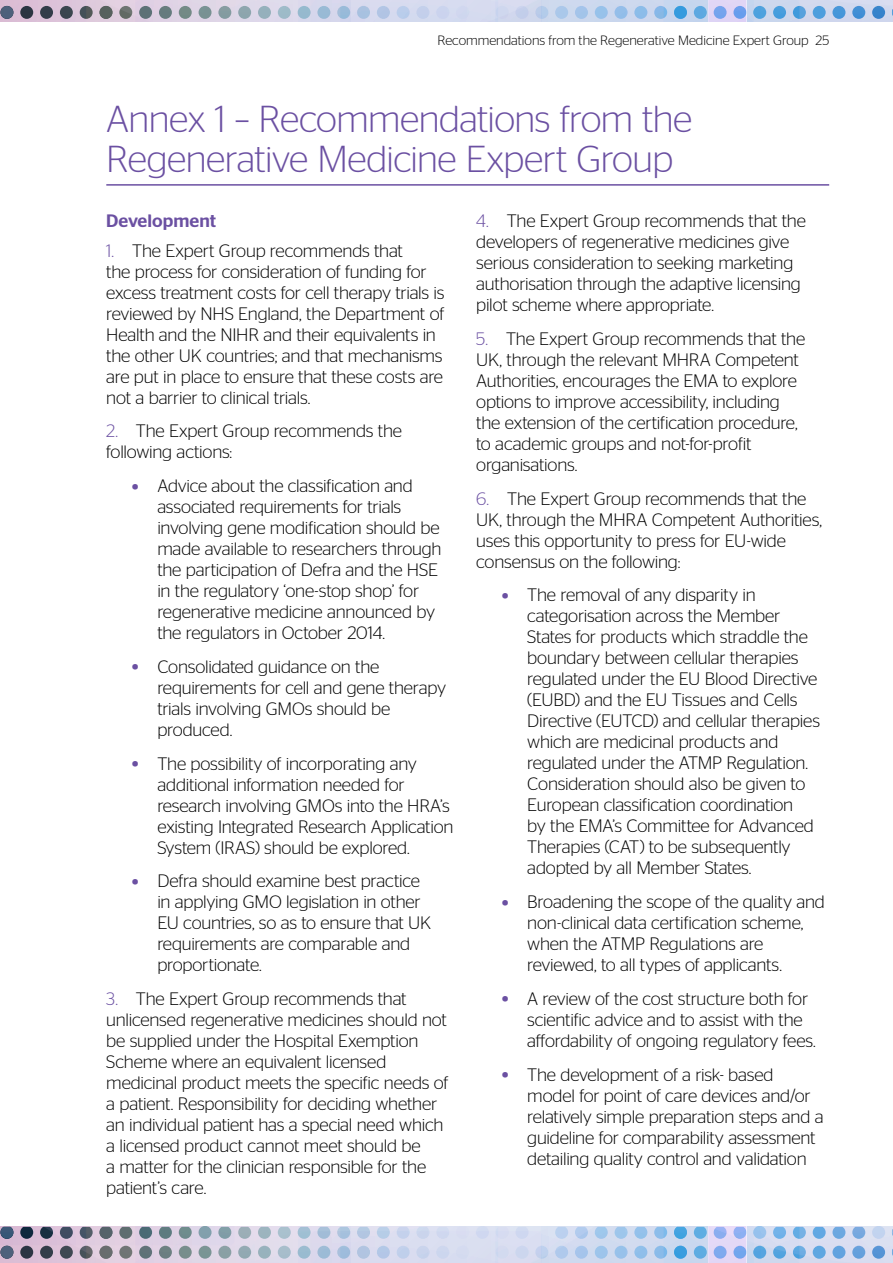
<style>
.page{position:relative;width:893px;height:1263px;background:#fff}
.page>*{position:absolute;margin:0;border:0;box-sizing:border-box;transform-origin:0 0}
.t1{font:300 37.5px/40.5px "Stag Sans";letter-spacing:-.015em;color:#6b50a2}
.t2{font:300 18px/21px "Stag Sans";letter-spacing:-.01em;color:#000}
.t3{font:500 18px "Stag Sans";color:#6b50a2}
.t4{font:300 13.5px "Stag Sans";color:#000}
.s1{color:#6b50a2}
.s2{font-size:24px;color:#6b50a2}
</style>
<div class="page">
<svg style="left:0;top:0;width:893px;height:21px;background:#bac4dd"></svg>
<svg style="left:0;top:1227px;width:893px;height:36px;background:#bcc6dd"></svg>
<hr style="left:106px;top:184px;width:723px;height:2px;background:#6b50a2">
<p class="t4" style="left:437px;top:33px;width:393px">Recommendations from the Regenerative Medicine Expert Group 25</p>
<h1 class="t1" style="left:106px;top:98px;width:587px">Annex 1 – Recommendations from the<br>Regenerative Medicine Expert Group</h1>
<p class="t3" style="left:106px;top:210px;width:111px">Development</p>
<p class="t2" style="left:106px;top:239px;width:340px"><span class="s1">1.</span> The Expert Group recommends that<br>the process for consideration of funding for excess treatment costs for cell therapy trials is reviewed by NHS England, the Department of Health and the NIHR and their equivalents in the other UK countries; and that mechanisms are put in place to ensure that these costs are not a barrier to clinical trials.</p>
<p class="t2" style="left:106px;top:420px;width:297px"><span class="s1">2.</span> The Expert Group recommends the following actions:</p>
<p class="t2" style="left:157px;top:475px;width:286px;text-indent:-26px"><span class="s2">•</span> Advice about the classification and associated requirements for trials involving gene modification should be made available to researchers through the participation of Defra and the HSE in the regulatory ‘one-stop shop’ for regenerative medicine announced by the regulators in October 2014.</p>
<p class="t2" style="left:157px;top:656px;width:290px;text-indent:-26px"><span class="s2">•</span> Consolidated guidance on the requirements for cell and gene therapy trials involving GMOs should be produced.</p>
<p class="t2" style="left:157px;top:753px;width:298px;text-indent:-26px"><span class="s2">•</span> The possibility of incorporating any additional information needed for research involving GMOs into the HRA’s existing Integrated Research Application System (IRAS) should be explored.</p>
<p class="t2" style="left:157px;top:870px;width:276px;text-indent:-26px"><span class="s2">•</span> Defra should examine best practice in applying GMO legislation in other<br>EU countries, so as to ensure that UK requirements are comparable and proportionate.</p>
<p class="t2" style="left:106px;top:988px;width:343px"><span class="s1">3.</span> The Expert Group recommends that unlicensed regenerative medicines should not be supplied under the Hospital Exemption Scheme where an equivalent licensed medicinal product meets the specific needs of a patient. Responsibility for deciding whether an individual patient has a special need which a licensed product cannot meet should be<br>a matter for the clinician responsible for the patient’s care.</p>
<p class="t2" style="left:476px;top:210px;width:331px"><span class="s1">4.</span> The Expert Group recommends that the developers of regenerative medicines give serious consideration to seeking marketing authorisation through the adaptive licensing pilot scheme where appropriate.</p>
<p class="t2" style="left:476px;top:328px;width:330px"><span class="s1">5.</span> The Expert Group recommends that the UK, through the relevant MHRA Competent Authorities, encourages the EMA to explore options to improve accessibility, including the extension of the certification procedure, to academic groups and not-for-profit organisations.</p>
<p class="t2" style="left:476px;top:488px;width:347px"><span class="s1">6.</span> The Expert Group recommends that the UK, through the MHRA Competent Authorities, uses this opportunity to press for EU-wide consensus on the following:</p>
<p class="t2" style="left:527px;top:584px;width:294px;text-indent:-26px"><span class="s2">•</span> The removal of any disparity in categorisation across the Member States for products which straddle the boundary between cellular therapies regulated under the EU Blood Directive (EUBD) and the EU Tissues and Cells Directive (EUTCD) and cellular therapies which are medicinal products and regulated under the ATMP Regulation.<br>Consideration should also be given to European classification coordination<br>by the EMA’s Committee for Advanced Therapies (CAT) to be subsequently adopted by all Member States.</p>
<p class="t2" style="left:527px;top:891px;width:299px;text-indent:-26px"><span class="s2">•</span> Broadening the scope of the quality and non-clinical data certification scheme, when the ATMP Regulations are reviewed, to all types of applicants.</p>
<p class="t2" style="left:527px;top:988px;width:290px;text-indent:-26px"><span class="s2">•</span> A review of the cost structure both for scientific advice and to assist with the affordability of ongoing regulatory fees.</p>
<p class="t2" style="left:527px;top:1064px;width:298px;text-indent:-26px"><span class="s2">•</span> The development of a risk- based model for point of care devices and/or relatively simple preparation steps and a guideline for comparability assessment detailing quality control and validation</p>
</div>
